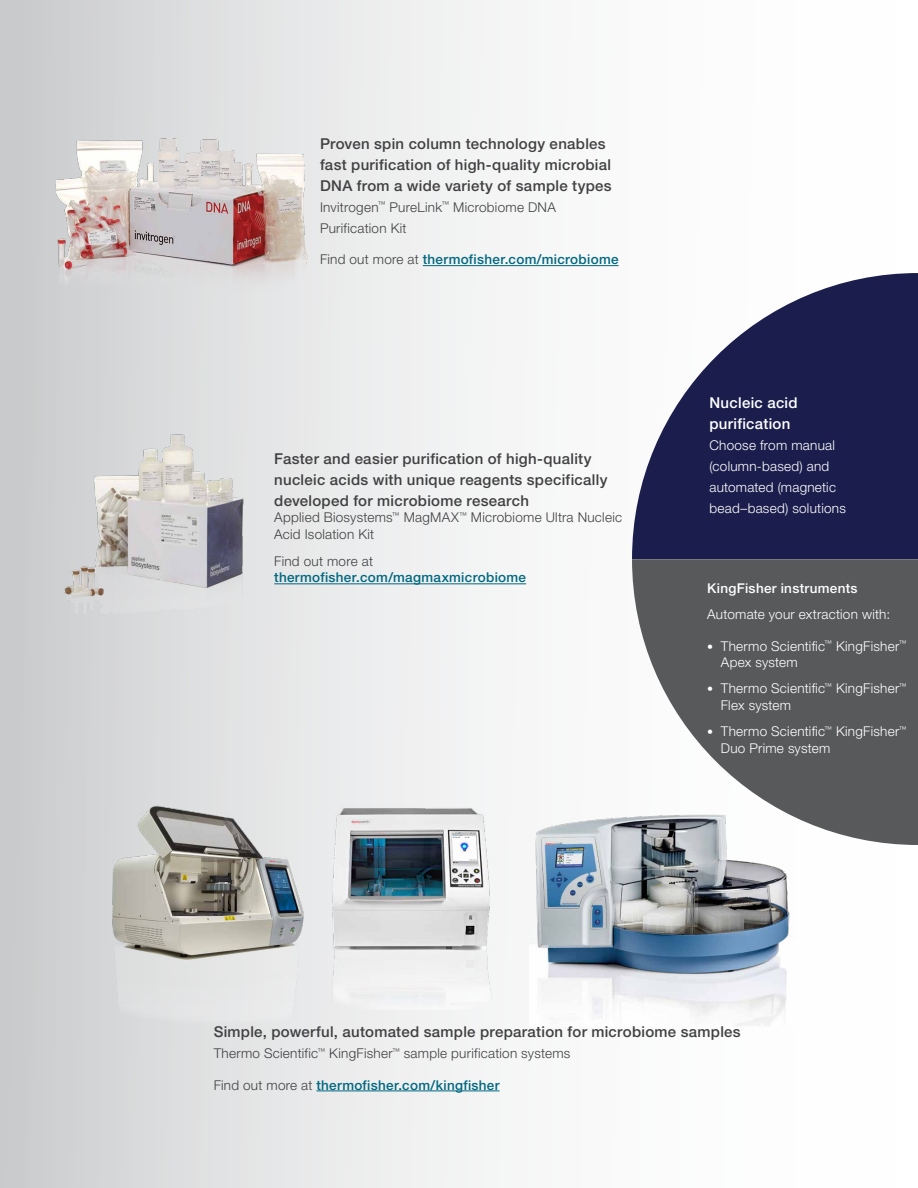
<style>
.page{position:relative;width:918px;height:1188px;background:#fff}
.page>*{position:absolute;margin:0;border:0;box-sizing:border-box;transform-origin:0 0}
.t1{font:500 15px/21px "Helvetica Neue LTW1 G";letter-spacing:.02em;color:#414042}
.t2{font:500 15px/21px "Helvetica Neue LTW1 G";letter-spacing:.02em;color:#fff}
.t3{font:300 13.5px/21px "Helvetica Neue LTW1 G";letter-spacing:.02em;color:#fff}
.t4{font:300 13.5px/16.5px "Helvetica Neue LTW1 G";letter-spacing:.02em;color:#414042}
.t5{font:500 13.5px "Helvetica Neue LTW1 G";letter-spacing:.025em;color:#006880}
.t6{font:500 13.5px "Helvetica Neue LTW1 G";letter-spacing:.025em;color:#fff}
.s1{font-weight:300;color:#414042}
.s2{font-size:12px}
</style>
<div class="page">
<div style="left:0;top:0;width:918px;height:1188px;background:linear-gradient(to right,#d2d3d5,#fff)"></div>
<img style="left:530px;top:808px;width:266px;height:218px">
<img style="left:81px;top:799px;width:229px;height:234px">
<img style="left:324px;top:803px;width:176px;height:206px">
<hr style="left:274px;top:583px;width:252px;height:1px;background:#006880">
<hr style="left:316px;top:1091px;width:184px;height:1px;background:#006880">
<img style="left:54px;top:421px;width:220px;height:221px">
<img style="left:53px;top:138px;width:257px;height:162px">
<hr style="left:423px;top:265px;width:196px;height:1px;background:#006880">
<svg style="left:632px;top:273px;width:285px;height:286px;fill:#1b1e4d"></svg>
<svg style="left:917px;top:273px;width:1px;height:286px"></svg>
<svg style="left:632px;top:559px;width:286px;height:286px;fill:#58595b"></svg>
<p class="t1" style="left:320px;top:133px;width:293px">Proven spin column technology enables fast purification of high-quality microbial<br>DNA from a wide variety of sample types</p>
<p class="t4" style="left:320px;top:196px;width:237px;line-height:21px">Invitrogen<sup>™</sup> PureLink<sup>™</sup> Microbiome DNA<br>Purification Kit</p>
<p class="t5" style="left:320px;top:251px;width:300px"><span class="s1">Find out more at</span> thermofisher.com/microbiome</p>
<p class="t1" style="left:274px;top:448px;width:335px">Faster and easier purification of high-quality nucleic acids with unique reagents specifically developed for microbiome research</p>
<p class="t4" style="left:274px;top:509px;width:349px">Applied Biosystems<sup>™</sup> MagMAX<sup>™</sup> Microbiome Ultra Nucleic<br>Acid Isolation Kit</p>
<p class="t4" style="left:274px;top:553px;width:100px">Find out more at</p>
<p class="t5" style="left:274px;top:570px;width:253px">thermofisher.com/magmaxmicrobiome</p>
<p class="t2" style="left:709px;top:392px;width:90px">Nucleic acid purification</p>
<p class="t3" style="left:709px;top:434px;width:138px">Choose from manual (column-based) and automated (magnetic bead–based) solutions</p>
<p class="t6" style="left:707px;top:580px;width:152px">KingFisher instruments</p>
<p class="t3" style="left:707px;top:604px;width:184px">Automate your extraction with:</p>
<p class="t3" style="left:721px;top:638px;width:187px;line-height:16.2px;text-indent:-13px"><span class="s2">•</span> Thermo Scientific<sup>™</sup> KingFisher<sup>™<br></sup>Apex system</p>
<p class="t3" style="left:721px;top:681px;width:187px;line-height:16.2px;text-indent:-13px"><span class="s2">•</span> Thermo Scientific<sup>™</sup> KingFisher<sup>™<br></sup>Flex system</p>
<p class="t3" style="left:721px;top:723px;width:187px;line-height:16.2px;text-indent:-13px"><span class="s2">•</span> Thermo Scientific<sup>™</sup> KingFisher<sup>™<br></sup>Duo Prime system</p>
<p class="t1" style="left:214px;top:1021px;width:529px">Simple, powerful, automated sample preparation for microbiome samples</p>
<p class="t4" style="left:214px;top:1045px;width:358px">Thermo Scientific<sup>™</sup> KingFisher<sup>™</sup> sample purification systems</p>
<p class="t5" style="left:214px;top:1077px;width:287px"><span class="s1">Find out more at</span> thermofisher.com/kingfisher</p>
</div>
